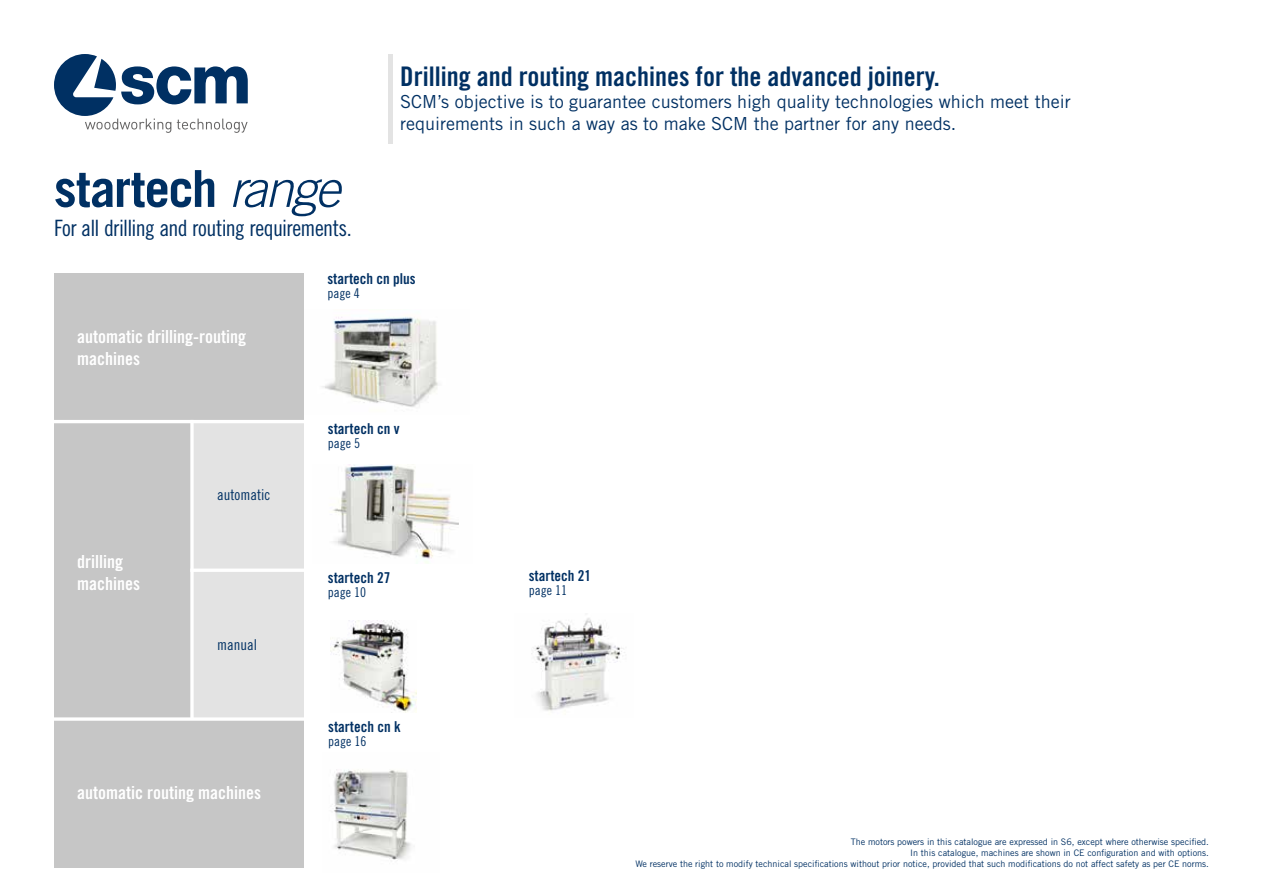
<style>
.page{position:relative;width:1263px;height:893px;background:#fff}
.page>*{position:absolute;margin:0;border:0;box-sizing:border-box;transform-origin:0 0}
.t1{font:700 51px "Trade Gothic LT Std";letter-spacing:-.02em;color:#003063}
.t2{font:27px "Trade Gothic LT Std Bd Cn 20";color:#003063}
.t3{font:22.5px "Trade Gothic LT Std Cn 18";letter-spacing:-.03em;color:#003063}
.t4{font:18px/21.6px "Trade Gothic LT Std";color:#003063}
.t5{font:18px/21.6px "Trade Gothic LT Std Bd Cn 20";color:#fff}
.t6{font:15px "Trade Gothic LT Std Bd Cn 20";color:#003063}
.t7{font:15px "Trade Gothic LT Std Cn 18";color:#003063}
.t8{font:13.5px "Trade Gothic LT Std Cn 18";color:#003063}
.t9{font:9px/10.8px "Trade Gothic LT Std";color:#003063;text-align:right}
.s1{font-weight:300;font-style:italic}
</style>
<div class="page">
<svg style="left:54px;top:54px;width:194px;height:79px"></svg>
<div style="left:388px;top:54px;width:5px;height:90px;background:#e3e3e3"></div>
<img style="left:322px;top:317px;width:116px;height:90px">
<div style="left:54px;top:273px;width:250px;height:595px;background:#c6c6c6"></div>
<div style="left:192px;top:421px;width:112px;height:149px;background:#e3e3e3"></div>
<div style="left:192px;top:570px;width:112px;height:149px;background:#e3e3e3"></div>
<svg style="left:190px;top:423px;width:4px;height:294px"></svg>
<hr style="left:190px;top:569px;width:122px;height:3px;background:#fff">
<svg style="left:54px;top:717px;width:250px;height:4px"></svg>
<hr style="left:40px;top:420px;width:272px;height:3px;background:#fff">
<img style="left:333px;top:465px;width:126px;height:98px">
<img style="left:330px;top:621px;width:87px;height:91px">
<img style="left:531px;top:618px;width:94px;height:93px">
<img style="left:334px;top:769px;width:77px;height:91px">
<h1 class="t1" style="left:54px;top:157px;width:288px">startech <span class="s1">range</span></h1>
<h3 class="t3" style="left:54px;top:214px;width:299px">For all drilling and routing requirements.</h3>
<h2 class="t2" style="left:400px;top:60px;width:541px">Drilling and routing machines for the advanced joinery.</h2>
<h3 class="t4" style="left:400px;top:91px;width:672px">SCM’s objective is to guarantee customers high quality technologies which meet their requirements in such a way as to make SCM the partner for any needs.</h3>
<h3 class="t5" style="left:77px;top:326px;width:170px">automatic drilling-routing machines</h3>
<h3 class="t5" style="left:77px;top:551px;width:64px">drilling machines</h3>
<h3 class="t7" style="left:217px;top:486px;width:55px">automatic</h3>
<h3 class="t7" style="left:217px;top:636px;width:41px">manual</h3>
<h3 class="t5" style="left:77px;top:782px;width:185px">automatic routing machines</h3>
<h3 class="t6" style="left:327px;top:270px;width:90px">startech cn plus</h3>
<h3 class="t8" style="left:327px;top:286px;width:34px">page 4</h3>
<h3 class="t6" style="left:328px;top:419px;width:73px">startech cn v</h3>
<h3 class="t8" style="left:328px;top:435px;width:34px">page 5</h3>
<h3 class="t6" style="left:328px;top:568px;width:64px">startech 27</h3>
<h3 class="t8" style="left:328px;top:584px;width:40px">page 10</h3>
<h3 class="t6" style="left:328px;top:717px;width:74px">startech cn k</h3>
<h3 class="t8" style="left:328px;top:733px;width:40px">page 16</h3>
<h3 class="t6" style="left:529px;top:567px;width:64px">startech 21</h3>
<h3 class="t8" style="left:529px;top:582px;width:40px">page 11</h3>
<p class="t9" style="left:635px;top:837px;width:575px">The motors powers in this catalogue are expressed in S6, except where otherwise specified.<br>In this catalogue, machines are shown in CE configuration and with options.<br>We reserve the right to modify technical specifications without prior notice, provided that such modifications do not affect safety as per CE norms.</p>
</div>
